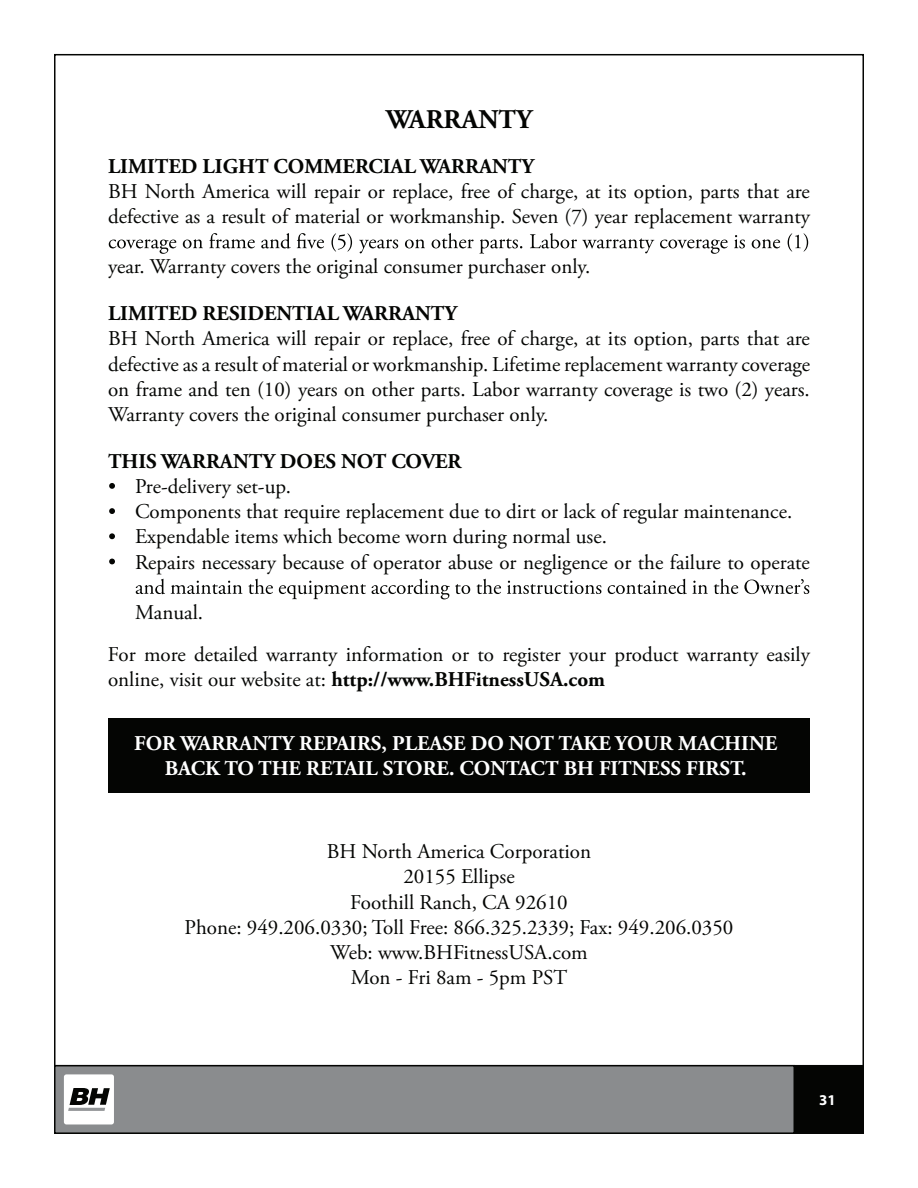
<style>
.page{position:relative;width:918px;height:1188px;background:#fff}
.page>*{position:absolute;margin:0;border:0;box-sizing:border-box;transform-origin:0 0}
.t1{font:700 27px "Adobe Garamond Pro";color:#040503}
.t2{font:21px/25.2px "Adobe Garamond Pro";color:#040503}
.t3{font:700 21px/25.2px "Adobe Garamond Pro";color:#fff;text-align:center}
.t4{font:700 21px "Adobe Garamond Pro";color:#040503}
.t5{font:700 15px "Myriad Pro";color:#fff}
.s1{font-weight:700}
</style>
<div class="page">
<svg style="left:109px;top:233px;width:699px;height:21px"></svg>
<svg style="left:109px;top:483px;width:6px;height:6px"></svg>
<svg style="left:109px;top:508px;width:6px;height:6px"></svg>
<svg style="left:109px;top:533px;width:6px;height:6px"></svg>
<svg style="left:109px;top:559px;width:6px;height:5px"></svg>
<svg style="left:136px;top:579px;width:673px;height:20px"></svg>
<div style="left:108px;top:718px;width:702px;height:75px;background:#040503"></div>
<div style="left:55px;top:1066px;width:808px;height:67px;background:#040503"></div>
<div style="left:55px;top:1066px;width:739px;height:67px;background:#8a8c8e"></div>
<div style="left:54px;top:1065px;width:741px;height:69px;border:2px solid #040503"></div>
<div style="left:64px;top:1074px;width:50px;height:50px;background:#fff;border-radius:3px"></div>
<svg style="left:68px;top:1088px;width:42px;height:23px"></svg>
<p class="t1" style="left:386px;top:103px;width:147px">WARRANTY</p>
<p class="t4" style="left:108px;top:154px;width:427px">LIMITED LIGHT COMMERCIAL WARRANTY</p>
<p class="t2" style="left:108px;top:179px;width:704px">BH North America will repair or replace, free of charge, at its option, parts that are defective as a result of material or workmanship. Seven (7) year replacement warranty</p>
<p class="t2" style="left:108px;top:255px;width:484px">year. Warranty covers the original consumer purchaser only.</p>
<p class="t4" style="left:108px;top:301px;width:350px">LIMITED RESIDENTIAL WARRANTY</p>
<p class="t2" style="left:108px;top:327px;width:704px;text-align:justify">BH North America will repair or replace, free of charge, at its option, parts that are defective as a result of material or workmanship. Lifetime replacement warranty coverage on frame and ten (10) years on other parts. Labor warranty coverage is two (2) years.<br>Warranty covers the original consumer purchaser only.</p>
<p class="t4" style="left:108px;top:449px;width:355px">THIS WARRANTY DOES NOT COVER</p>
<p class="t2" style="left:135px;top:474px;width:676px">Pre-delivery set-up.<br>Components that require replacement due to dirt or lack of regular maintenance.<br>Expendable items which become worn during normal use.<br>Repairs necessary because of operator abuse or negligence or the failure to operate</p>
<p class="t2" style="left:135px;top:600px;width:70px">Manual.</p>
<p class="t2" style="left:108px;top:642px;width:703px">For more detailed warranty information or to register your product warranty easily online, visit our website at: <span class="s1">http://www.BHFitnessUSA.com</span></p>
<p class="t3" style="left:134px;top:731px;width:644px">FOR WARRANTY REPAIRS, PLEASE DO NOT TAKE YOUR MACHINE<br>BACK TO THE RETAIL STORE. CONTACT BH FITNESS FIRST.</p>
<p class="t2" style="left:185px;top:840px;width:550px;text-align:center">BH North America Corporation<br>20155 Ellipse<br>Foothill Ranch, CA 92610<br>Phone: 949.206.0330; Toll Free: 866.325.2339; Fax: 949.206.0350<br>Web: www.BHFitnessUSA.com<br>Mon - Fri 8am - 5pm PST</p>
<p class="t5" style="left:819px;top:1090px;width:18px">31</p>
</div>
